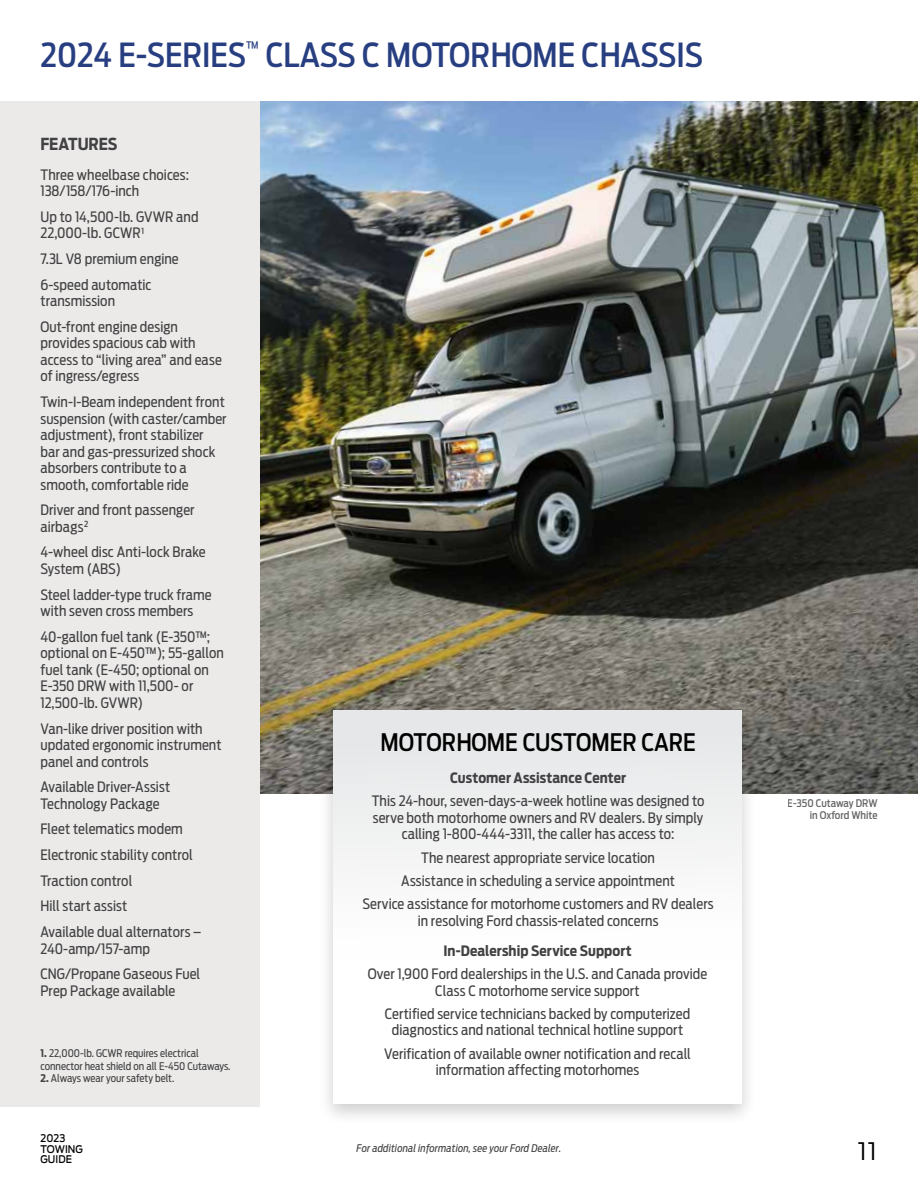
<style>
.page{position:relative;width:918px;height:1188px;background:#fff}
.page>*{position:absolute;margin:0;border:0;box-sizing:border-box;transform-origin:0 0}
.t1{font:500 33px "Antenna Cond";color:#273e81}
.t2{font:500 24px "Antenna Cond";color:#000}
.t3{font:300 24px "Antenna";color:#000;scale:1.1 1}
.t4{font:700 16.5px "Antenna Cond";letter-spacing:-.005em;color:#414042}
.t5{font:14.25px/16.5px "Antenna Cond";letter-spacing:.005em;color:#414042}
.t6{font:700 14.25px "Antenna Cond";letter-spacing:.005em;color:#414042}
.t7{font:10.5px/12.8px "Antenna Cond";color:#414042}
.t8{font:italic 10.5px "Antenna Cond";letter-spacing:.01em;color:#414042}
.t9{font:500 10.5px/12px "Antenna Cond";letter-spacing:-.005em;color:#414042;text-align:right}
.t10{font:500 10.5px/10.5px "Antenna";letter-spacing:.01em;color:#000;scale:.9 1}
.s1{font-weight:700}
</style>
<div class="page">
<img style="left:259px;top:101px;width:659px;height:693px">
<div style="left:318px;top:702px;width:439px;height:424px;background:#000;opacity:.2"></div>
<div style="left:333px;top:711px;width:409px;height:393px;background:#fff"></div>
<div style="left:333px;top:711px;width:409px;height:249px;background:#f2f2f3"></div>
<div style="left:0;top:101px;width:259px;height:1006px;background:#ebeae9"></div>
<h1 class="t1" style="left:40px;top:35px;width:664px">2024 E-SERIES<sup>™</sup> CLASS C MOTORHOME CHASSIS</h1>
<p class="t4" style="left:40px;top:134px;width:79px">FEATURES</p>
<p class="t5" style="left:40px;top:166px;width:150px">Three wheelbase choices:<br>138/158/176-inch</p>
<p class="t5" style="left:40px;top:208px;width:160px">Up to 14,500-lb. GVWR and<br>22,000-lb. GCWR<sup>1</sup></p>
<p class="t5" style="left:40px;top:246px;width:140px;line-height:25.7px">7.3L V8 premium engine<br>6-speed automatic</p>
<p class="t5" style="left:40px;top:288px;width:139px;line-height:25.7px">transmission<br>Out-front engine design</p>
<p class="t5" style="left:40px;top:335px;width:183px">provides spacious cab with access to “living area” and ease of ingress/egress</p>
<p class="t5" style="left:40px;top:394px;width:188px">Twin-I-Beam independent front suspension (with caster/camber adjustment), front stabilizer<br>bar and gas-pressurized shock absorbers contribute to a smooth, comfortable ride</p>
<p class="t5" style="left:40px;top:502px;width:156px">Driver and front passenger airbags<sup>2</sup></p>
<p class="t5" style="left:40px;top:544px;width:167px">4-wheel disc Anti-lock Brake<br>System (ABS)</p>
<p class="t5" style="left:40px;top:586px;width:173px">Steel ladder-type truck frame with seven cross members</p>
<p class="t5" style="left:40px;top:628px;width:185px">40-gallon fuel tank (E-350™; optional on E-450™); 55-gallon fuel tank (E-450; optional on<br>E-350 DRW with 11,500- or<br>12,500-lb. GVWR)</p>
<p class="t5" style="left:40px;top:720px;width:183px">Van-like driver position with updated ergonomic instrument panel and controls</p>
<p class="t5" style="left:40px;top:779px;width:131px">Available Driver-Assist<br>Technology Package</p>
<p class="t5" style="left:40px;top:816px;width:162px;line-height:25.7px">Fleet telematics modem<br>Electronic stability control<br>Traction control<br>Hill start assist<br>Available dual alternators –</p>
<p class="t5" style="left:40px;top:936px;width:161px;line-height:25.7px">240-amp/157-amp<br>CNG/Propane Gaseous Fuel</p>
<p class="t5" style="left:40px;top:982px;width:136px">Prep Package available</p>
<p class="t7" style="left:40px;top:1047px;width:192px"><span class="s1">1.</span> 22,000-lb. GCWR requires electrical connector heat shield on all E-450 Cutaways.</p>
<p class="t7" style="left:40px;top:1072px;width:135px"><span class="s1">2.</span> Always wear your safety belt.</p>
<h2 class="t2" style="left:381px;top:728px;width:317px">MOTORHOME CUSTOMER CARE</h2>
<p class="t6" style="left:450px;top:770px;width:178px">Customer Assistance Center</p>
<p class="t5" style="left:372px;top:793px;width:334px;text-align:center">This 24-hour, seven-days-a-week hotline was designed to serve both motorhome owners and RV dealers. By simply calling 1-800-444-3311, the caller has access to:</p>
<p class="t5" style="left:362px;top:846px;width:353px;line-height:23.2px;text-align:center">The nearest appropriate service location<br>Assistance in scheduling a service appointment<br>Service assistance for motorhome customers and RV dealers</p>
<p class="t5" style="left:418px;top:912px;width:242px">in resolving Ford chassis-related concerns</p>
<p class="t6" style="left:443px;top:942px;width:190px">In-Dealership Service Support</p>
<p class="t5" style="left:368px;top:966px;width:341px;text-align:center">Over 1,900 Ford dealerships in the U.S. and Canada provide<br>Class C motorhome service support</p>
<p class="t5" style="left:385px;top:1006px;width:307px;text-align:center">Certified service technicians backed by computerized diagnostics and national technical hotline support</p>
<p class="t5" style="left:384px;top:1045px;width:308px;text-align:center">Verification of available owner notification and recall information affecting motorhomes</p>
<p class="t9" style="left:788px;top:797px;width:91px">E-350 Cutaway DRW in Oxford White</p>
<p class="t10" style="left:40px;top:1133px;width:49px">2023<br>TOWING<br>GUIDE</p>
<h2 class="t3" style="left:858px;top:1137px;width:20px">11</h2>
<p class="t8" style="left:357px;top:1142px;width:206px">For additional information, see your Ford Dealer.</p>
</div>
